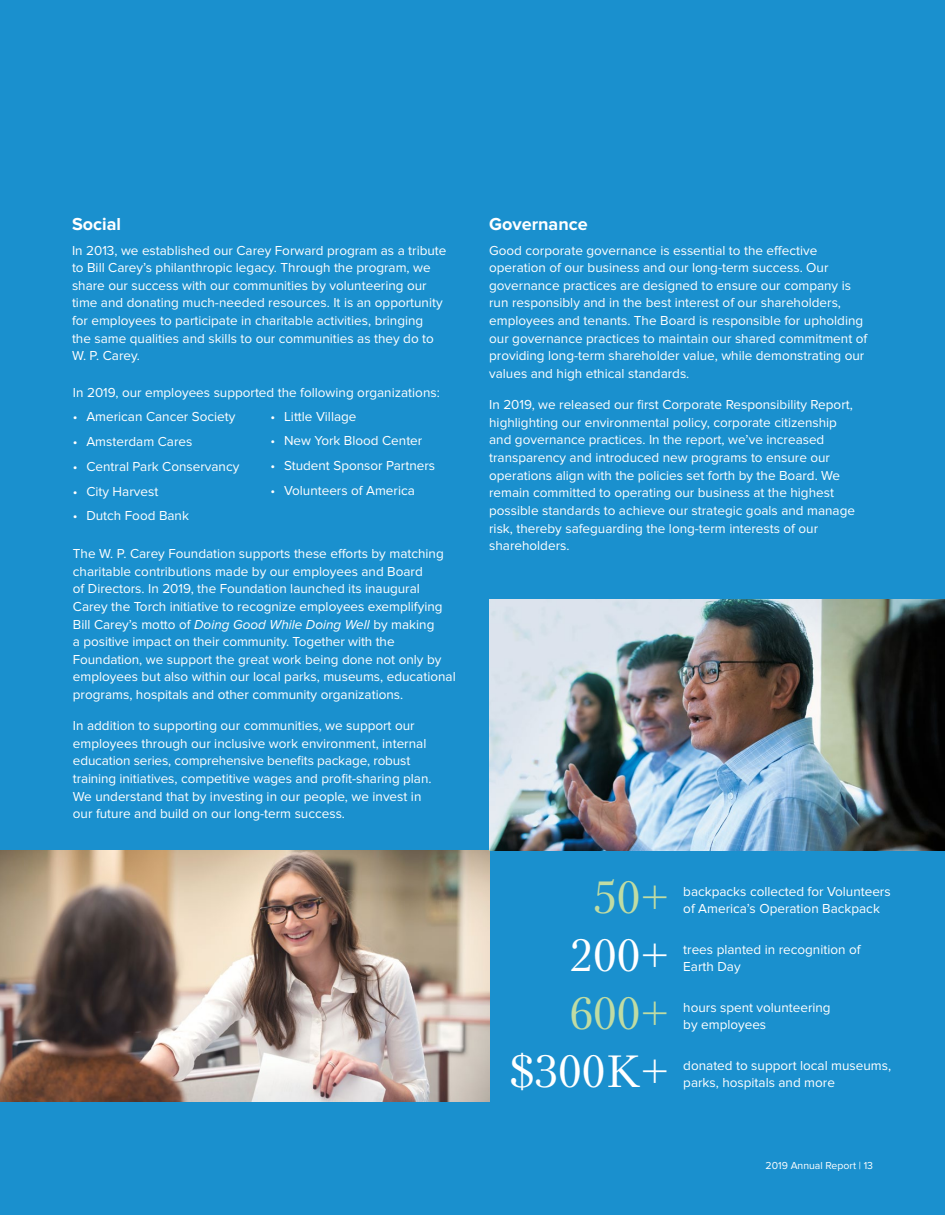
<style>
.page{position:relative;width:945px;height:1215px;background:#1a90ce}
.page>*{position:absolute;margin:0;border:0;box-sizing:border-box;transform-origin:0 0}
.t1{font:45px "Petersburg";color:#fff}
.t2{font:45px "Petersburg";color:#c0dca3}
.t3{font:700 18px "Proxima Nova";color:#fff}
.t4{font:13.5px/17.7px "Proxima Nova";color:#fff}
.t5{font:10.5px "Proxima Nova";color:#fff}
.s1{font-style:italic}
</style>
<div class="page">
<img style="left:0;top:851px;width:489px;height:251px">
<img style="left:489px;top:600px;width:456px;height:251px">
<h2 class="t3" style="left:72px;top:214px;width:50px">Social</h2>
<p class="t4" style="left:72px;top:241px;width:376px">In 2013, we established our Carey Forward program as a tribute to Bill Carey’s philanthropic legacy. Through the program, we share our success with our communities by volunteering our time and donating much-needed resources. It is an opportunity for employees to participate in charitable activities, bringing<br>the same qualities and skills to our communities as they do to W. P. Carey.</p>
<p class="t4" style="left:73px;top:383px;width:368px">In 2019, our employees supported the following organizations:</p>
<p class="t4" style="left:73px;top:408px;width:164px">• American Cancer Society</p>
<p class="t4" style="left:73px;top:433px;width:121px">• Amsterdam Cares</p>
<p class="t4" style="left:73px;top:458px;width:168px">• Central Park Conservancy</p>
<p class="t4" style="left:73px;top:482px;width:87px">• City Harvest</p>
<p class="t4" style="left:73px;top:507px;width:118px">• Dutch Food Bank</p>
<p class="t4" style="left:271px;top:407px;width:87px">• Little Village</p>
<p class="t4" style="left:271px;top:432px;width:153px">• New York Blood Center</p>
<p class="t4" style="left:271px;top:457px;width:166px">• Student Sponsor Partners</p>
<p class="t4" style="left:271px;top:482px;width:146px">• Volunteers of America</p>
<p class="t4" style="left:73px;top:545px;width:384px">The W. P. Carey Foundation supports these efforts by matching charitable contributions made by our employees and Board<br>of Directors. In 2019, the Foundation launched its inaugural Carey the Torch initiative to recognize employees exemplifying Bill Carey’s motto of <span class="s1">Doing Good While Doing Well</span> by making<br>a positive impact on their community. Together with the Foundation, we support the great work being done not only by employees but also within our local parks, museums, educational programs, hospitals and other community organizations.</p>
<p class="t4" style="left:73px;top:717px;width:360px">In addition to supporting our communities, we support our employees through our inclusive work environment, internal education series, comprehensive benefits package, robust training initiatives, competitive wages and profit-sharing plan.<br>We understand that by investing in our people, we invest in our future and build on our long-term success.</p>
<h2 class="t3" style="left:489px;top:214px;width:100px">Governance</h2>
<p class="t4" style="left:489px;top:241px;width:380px">Good corporate governance is essential to the effective operation of our business and our long-term success. Our governance practices are designed to ensure our company is run responsibly and in the best interest of our shareholders, employees and tenants. The Board is responsible for upholding our governance practices to maintain our shared commitment of providing long-term shareholder value, while demonstrating our values and high ethical standards.</p>
<p class="t4" style="left:489px;top:396px;width:367px">In 2019, we released our first Corporate Responsibility Report, highlighting our environmental policy, corporate citizenship and governance practices. In the report, we’ve increased transparency and introduced new programs to ensure our operations align with the policies set forth by the Board. We remain committed to operating our business at the highest possible standards to achieve our strategic goals and manage risk, thereby safeguarding the long-term interests of our shareholders.</p>
<h1 class="t2" style="left:593px;top:868px;width:78px">50+</h1>
<p class="t4" style="left:683px;top:883px;width:209px">backpacks collected for Volunteers of America’s Operation Backpack</p>
<h1 class="t1" style="left:570px;top:926px;width:101px">200+</h1>
<p class="t4" style="left:683px;top:941px;width:179px">trees planted in recognition of<br>Earth Day</p>
<h1 class="t2" style="left:570px;top:984px;width:101px">600+</h1>
<p class="t4" style="left:683px;top:999px;width:149px">hours spent volunteering by employees</p>
<h1 class="t1" style="left:511px;top:1042px;width:160px">$300K+</h1>
<p class="t4" style="left:683px;top:1057px;width:209px">donated to support local museums, parks, hospitals and more</p>
<p class="t5" style="left:766px;top:1160px;width:109px">2019 Annual Report | 13</p>
</div>
